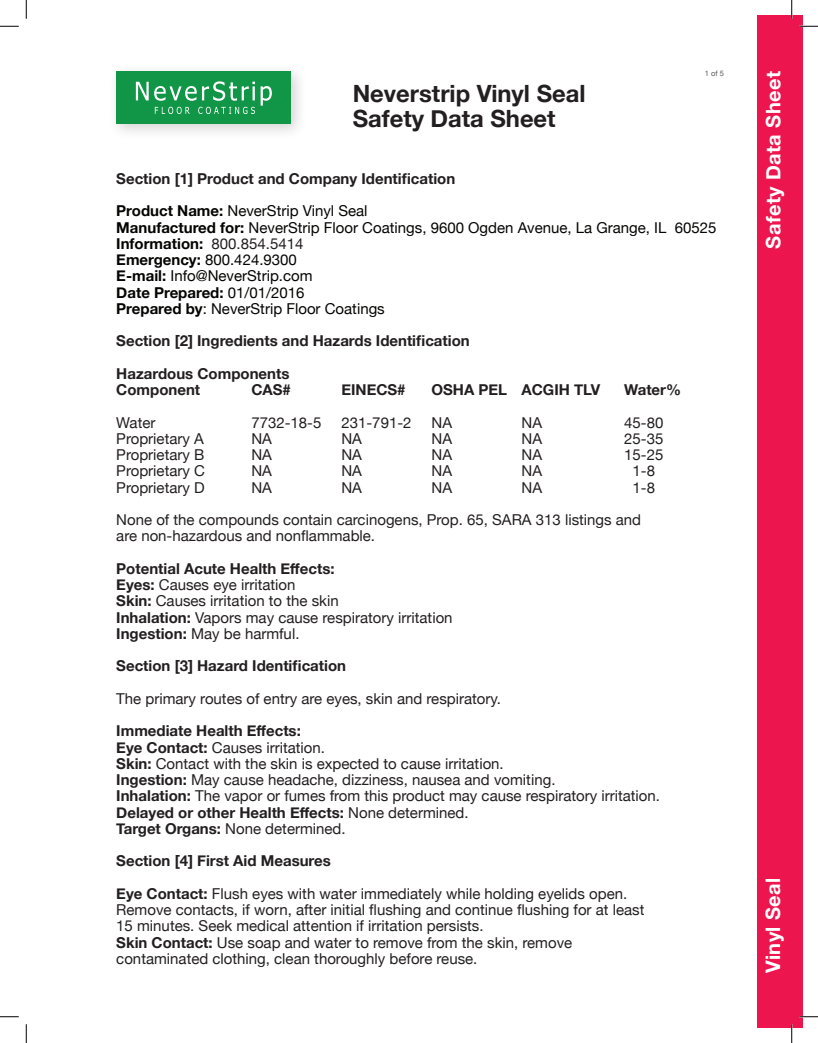
<style>
.page{position:relative;width:818px;height:1043px;background:#fff}
.page>*{position:absolute;margin:0;border:0;box-sizing:border-box;transform-origin:0 0}
.t1{font:700 23.75px/25px "Helvetica Neue";color:#231f20}
.t2{font:700 20px "Helvetica Neue";letter-spacing:.02em;color:#fff}
.t3{font:15px/16.2px "Helvetica Neue";color:#231f20}
.t4{font:700 15px/32.5px "Helvetica Neue";color:#231f20}
.t5{font:15px/16.2px "Helvetica Neue";color:#040503}
.t6{font:7.5px "Helvetica Neue";color:#58595b}
.s1{color:#040503}
.s2{font-weight:400;color:#040503}
.s3{font-weight:700}
.s4{color:#231f20}
</style>
<div class="page">
<div style="left:758px;top:15px;width:44px;height:1013px;background:#ed154d"></div>
<div style="left:108px;top:63px;width:199px;height:77px;background:#231f20;opacity:.2"></div>
<div style="left:116px;top:71px;width:174px;height:53px;background:#119547"></div>
<svg style="left:136px;top:81px;width:136px;height:33px"></svg>
<svg style="left:0;top:25px;width:19px;height:2px"></svg>
<svg style="left:799px;top:25px;width:19px;height:2px"></svg>
<svg style="left:0;top:1016px;width:19px;height:1px"></svg>
<svg style="left:799px;top:1015px;width:19px;height:2px"></svg>
<svg style="left:25px;top:0;width:2px;height:19px"></svg>
<svg style="left:25px;top:1024px;width:2px;height:18px"></svg>
<svg style="left:790px;top:0;width:2px;height:19px"></svg>
<svg style="left:790px;top:1024px;width:2px;height:18px"></svg>
<h1 class="t1" style="left:352px;top:81px;width:234px">Neverstrip Vinyl Seal<br>Safety Data Sheet</h1>
<p class="t6" style="left:705px;top:68px;width:21px">1 of 5</p>
<p class="t4" style="left:116px;top:162px;width:340px">Section [1] Product and Company Identification<br><span class="s1">Product Name:</span> <span class="s2">NeverStrip Vinyl Seal</span></p>
<p class="t5" style="left:116px;top:220px;width:601px"><span class="s3">Manufactured for:</span> NeverStrip Floor Coatings, 9600 Ogden Avenue, La Grange, IL 60525<br><span class="s3">Information:</span> <span class="s4">800.854.5414<br></span><span class="s3">Emergency:</span> 800.424.9300<br><span class="s3">E-mail:</span> Info@NeverStrip.com<br><span class="s3">Date Prepared:</span> 01/01/2016<br><span class="s3">Prepared by</span>: NeverStrip Floor Coatings</p>
<p class="t4" style="left:116px;top:325px;width:355px">Section [2] Ingredients and Hazards Identification<br>Hazardous Components</p>
<p class="t4" style="left:116px;top:374px;width:85px">Component</p>
<p class="t4" style="left:251px;top:374px;width:41px">CAS#</p>
<p class="t4" style="left:341px;top:374px;width:66px">EINECS#</p>
<p class="t4" style="left:431px;top:374px;width:170px">OSHA PEL ACGIH TLV</p>
<p class="t4" style="left:624px;top:374px;width:58px">Water%</p>
<p class="t3" style="left:116px;top:415px;width:41px">Water</p>
<p class="t3" style="left:251px;top:415px;width:72px">7732-18-5</p>
<p class="t3" style="left:341px;top:415px;width:72px">231-791-2</p>
<p class="t3" style="left:431px;top:415px;width:22px">NA</p>
<p class="t3" style="left:521px;top:415px;width:22px">NA</p>
<p class="t3" style="left:624px;top:415px;width:41px">45-80</p>
<p class="t3" style="left:116px;top:431px;width:89px">Proprietary A</p>
<p class="t3" style="left:251px;top:431px;width:22px">NA</p>
<p class="t3" style="left:341px;top:431px;width:22px">NA</p>
<p class="t3" style="left:431px;top:431px;width:22px">NA</p>
<p class="t3" style="left:521px;top:431px;width:22px">NA</p>
<p class="t3" style="left:624px;top:431px;width:41px">25-35</p>
<p class="t3" style="left:116px;top:447px;width:90px">Proprietary B</p>
<p class="t3" style="left:251px;top:447px;width:22px">NA</p>
<p class="t3" style="left:341px;top:447px;width:22px">NA</p>
<p class="t3" style="left:431px;top:447px;width:22px">NA</p>
<p class="t3" style="left:521px;top:447px;width:22px">NA</p>
<p class="t3" style="left:624px;top:447px;width:41px">15-25</p>
<p class="t3" style="left:116px;top:464px;width:90px">Proprietary C</p>
<p class="t3" style="left:251px;top:464px;width:22px">NA</p>
<p class="t3" style="left:341px;top:464px;width:22px">NA</p>
<p class="t3" style="left:431px;top:464px;width:22px">NA</p>
<p class="t3" style="left:521px;top:464px;width:22px">NA</p>
<p class="t3" style="left:632px;top:464px;width:24px">1-8</p>
<p class="t3" style="left:116px;top:480px;width:90px">Proprietary D</p>
<p class="t3" style="left:251px;top:480px;width:22px">NA</p>
<p class="t3" style="left:341px;top:480px;width:22px">NA</p>
<p class="t3" style="left:431px;top:480px;width:22px">NA</p>
<p class="t3" style="left:521px;top:480px;width:22px">NA</p>
<p class="t3" style="left:116px;top:472px;width:540px;line-height:32.5px;text-indent:516px">1-8<br>None of the compounds contain carcinogens, Prop. 65, SARA 313 listings and</p>
<p class="t3" style="left:116px;top:528px;width:260px">are non-hazardous and nonflammable.</p>
<p class="t3" style="left:116px;top:561px;width:338px"><span class="s3">Potential Acute Health Effects:<br>Eyes:</span> Causes eye irritation<br><span class="s3">Skin:</span> Causes irritation to the skin<br><span class="s3">Inhalation:</span> Vapors may cause respiratory irritation <span class="s3">Ingestion:</span> May be harmful.</p>
<p class="t4" style="left:116px;top:650px;width:231px">Section [3] Hazard Identification</p>
<p class="t3" style="left:116px;top:691px;width:386px">The primary routes of entry are eyes, skin and respiratory.</p>
<p class="t3" style="left:116px;top:723px;width:545px"><span class="s3">Immediate Health Effects:<br>Eye Contact:</span> Causes irritation.<br><span class="s3">Skin:</span> Contact with the skin is expected to cause irritation.<br><span class="s3">Ingestion:</span> May cause headache, dizziness, nausea and vomiting.<br><span class="s3">Inhalation:</span> The vapor or fumes from this product may cause respiratory irritation.<br><span class="s3">Delayed or other Health Effects:</span> None determined.<br><span class="s3">Target Organs:</span> None determined.</p>
<p class="t3" style="left:116px;top:845px;width:512px;line-height:32.5px"><span class="s3">Section [4] First Aid Measures<br>Eye Contact:</span> Flush eyes with water immediately while holding eyelids open.</p>
<p class="t3" style="left:116px;top:902px;width:529px">Remove contacts, if worn, after initial flushing and continue flushing for at least 15 minutes. Seek medical attention if irritation persists.<br><span class="s3">Skin Contact:</span> Use soap and water to remove from the skin, remove contaminated clothing, clean thoroughly before reuse.</p>
<h2 class="t2" style="left:757px;top:248px;width:179px;rotate:-90deg">Safety Data Sheet</h2>
<h2 class="t2" style="left:757px;top:972px;width:97px;rotate:-90deg">Vinyl Seal</h2>
</div>
